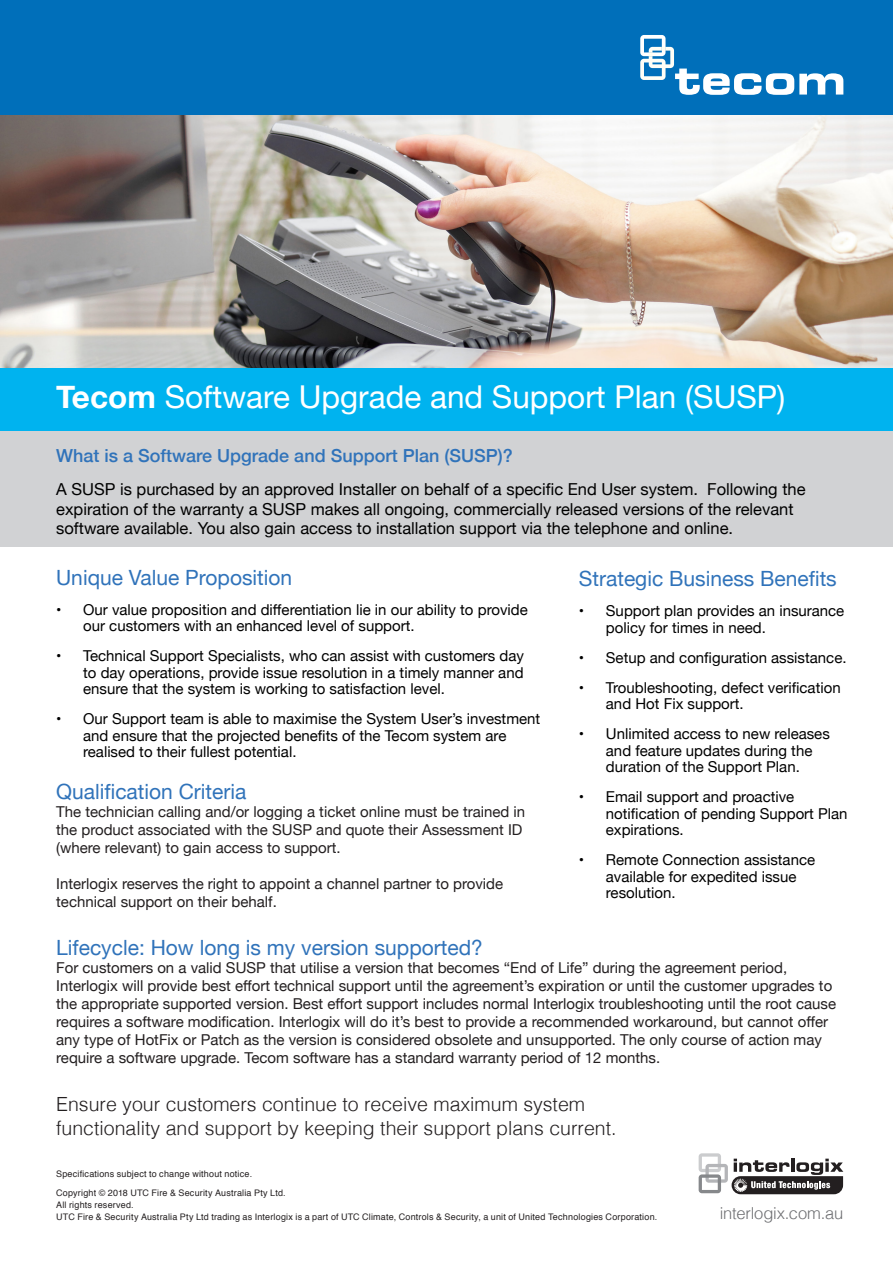
<style>
.page{position:relative;width:893px;height:1263px;background:#fff}
.page>*{position:absolute;margin:0;border:0;box-sizing:border-box;transform-origin:0 0}
.Model{font:31.5px "Helvetica Neue";color:#fff}
.HEAD{font:21px "Helvetica Neue";color:#3073ba}
.HEAD-2{font:300 19.5px/24px "Helvetica";color:#231f20}
.HEAD-3{font:500 18px "Helvetica Neue";color:#3073ba}
.HEAD-4{font:16.5px/19.5px "Helvetica Neue";color:#000}
.t1{font:300 16.5px "Helvetica";letter-spacing:-.01em;color:#6c6d70}
.t2{font:15px/18px "Helvetica Neue";color:#231f20}
.t3{font:15px/16.5px "Helvetica Neue";color:#000}
.t4{font:9px/12px "Helvetica";letter-spacing:.02em;color:#231f20}
.s1{font-weight:700}
</style>
<div class="page">
<div style="left:0;top:355px;width:893px;height:76px;background:#00b3ef"></div>
<div style="left:0;top:431px;width:893px;height:116px;background:#d1d2d4"></div>
<img style="left:0;top:115px;width:893px;height:253px">
<div style="left:0;top:0;width:893px;height:115px;background:#006fba"></div>
<svg style="left:640px;top:35px;width:203px;height:60px"></svg>
<svg style="left:699px;top:1153px;width:144px;height:41px"></svg>
<p class="Model" style="left:56px;top:374px;width:731px"><span class="s1">Tecom</span> Software Upgrade and Support Plan (SUSP)</p>
<p class="HEAD-3" style="left:56px;top:441px;width:458px">What is a Software Upgrade and Support Plan (SUSP)?</p>
<p class="HEAD-4" style="left:56px;top:481px;width:751px">A SUSP is purchased by an approved Installer on behalf of a specific End User system. Following the expiration of the warranty a SUSP makes all ongoing, commercially released versions of the relevant software available. You also gain access to installation support via the telephone and online.</p>
<p class="HEAD" style="left:56px;top:562px;width:238px">Unique Value Proposition</p>
<p class="t3" style="left:83px;top:602px;width:446px;text-indent:-27px">• Our value proposition and differentiation lie in our ability to provide our customers with an enhanced level of support.</p>
<p class="t3" style="left:83px;top:648px;width:442px;text-align:justify;text-indent:-27px">• Technical Support Specialists, who can assist with customers day to day operations, provide issue resolution in a timely manner and ensure that the system is working to satisfaction level.</p>
<p class="t3" style="left:83px;top:711px;width:459px;text-indent:-27px">• Our Support team is able to maximise the System User’s investment and ensure that the projected benefits of the Tecom system are realised to their fullest potential.</p>
<p class="HEAD" style="left:579px;top:564px;width:259px">Strategic Business Benefits</p>
<p class="t3" style="left:606px;top:603px;width:240px;text-indent:-27px">• Support plan provides an insurance policy for times in need.</p>
<p class="t3" style="left:579px;top:650px;width:269px">• Setup and configuration assistance.</p>
<p class="t3" style="left:606px;top:680px;width:236px;text-indent:-27px">• Troubleshooting, defect verification and Hot Fix support.</p>
<p class="t3" style="left:606px;top:726px;width:225px;text-indent:-27px">• Unlimited access to new releases and feature updates during the duration of the Support Plan.</p>
<p class="t3" style="left:606px;top:789px;width:243px;text-indent:-27px">• Email support and proactive notification of pending Support Plan expirations.</p>
<p class="t3" style="left:606px;top:852px;width:211px;text-indent:-27px">• Remote Connection assistance available for expedited issue resolution.</p>
<p class="HEAD" style="left:56px;top:776px;width:192px">Qualification Criteria</p>
<p class="t2" style="left:56px;top:803px;width:470px">The technician calling and/or logging a ticket online must be trained in the product associated with the SUSP and quote their Assessment ID (where relevant) to gain access to support.</p>
<p class="t2" style="left:56px;top:875px;width:449px">Interlogix reserves the right to appoint a channel partner to provide technical support on their behalf.</p>
<p class="HEAD" style="left:56px;top:932px;width:428px">Lifecycle: How long is my version supported?</p>
<p class="t2" style="left:56px;top:960px;width:781px">For customers on a valid SUSP that utilise a version that becomes “End of Life” during the agreement period, Interlogix will provide best effort technical support until the agreement’s expiration or until the customer upgrades to the appropriate supported version. Best effort support includes normal Interlogix troubleshooting until the root cause requires a software modification. Interlogix will do it’s best to provide a recommended workaround, but cannot offer any type of HotFix or Patch as the version is considered obsolete and unsupported. The only course of action may require a software upgrade. Tecom software has a standard warranty period of 12 months.</p>
<p class="HEAD-2" style="left:56px;top:1091px;width:562px">Ensure your customers continue to receive maximum system functionality and support by keeping their support plans current.</p>
<p class="t4" style="left:56px;top:1168px;width:197px">Specifications subject to change without notice.</p>
<p class="t4" style="left:56px;top:1187px;width:603px">Copyright © 2018 UTC Fire &amp; Security Australia Pty Ltd.<br>All rights reserved.<br>UTC Fire &amp; Security Australia Pty Ltd trading as Interlogix is a part of UTC Climate, Controls &amp; Security, a unit of United Technologies Corporation.</p>
<p class="t1" style="left:720px;top:1199px;width:125px">interlogix.com.au</p>
</div>
